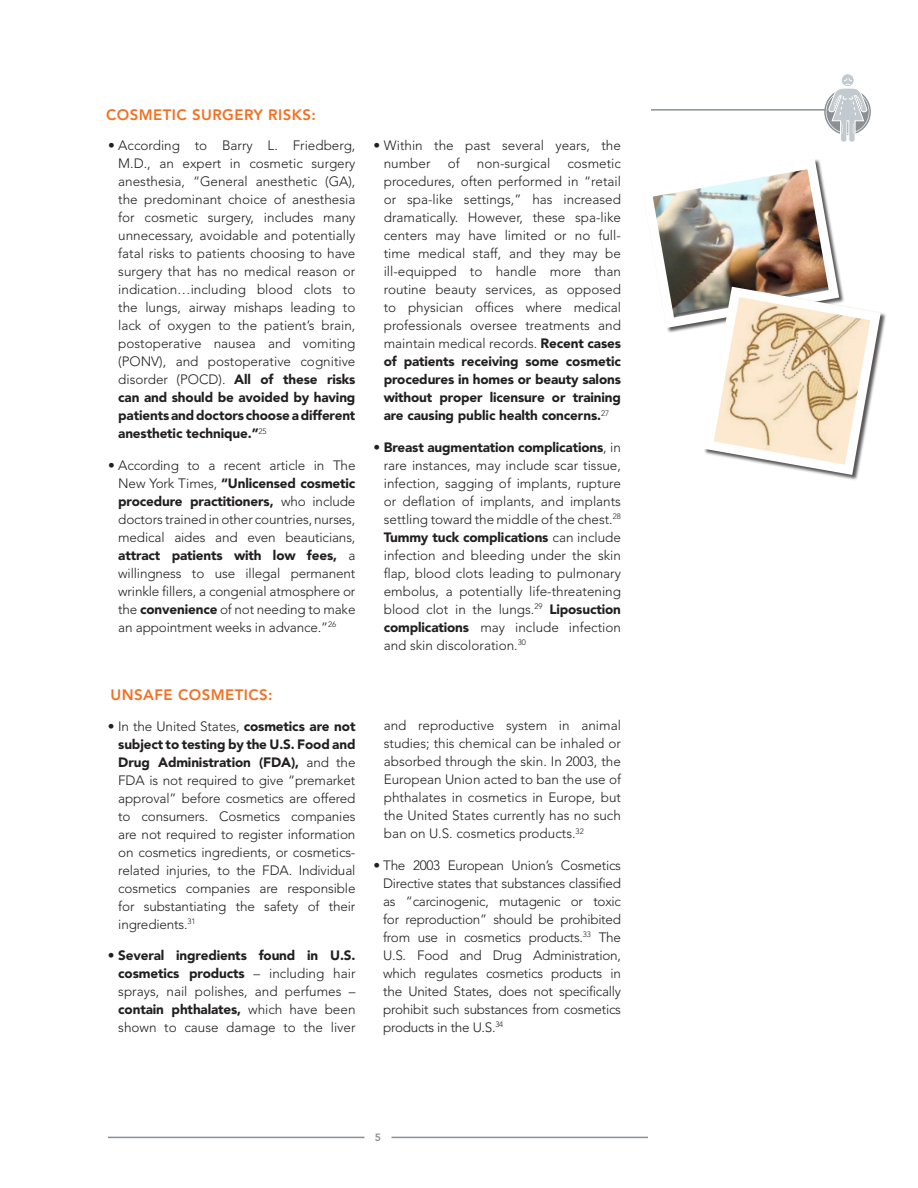
<style>
.page{position:relative;width:918px;height:1188px;background:#fff}
.page>*{position:absolute;margin:0;border:0;box-sizing:border-box;transform-origin:0 0}
.t1{font:800 15px "Avenir";letter-spacing:.03em;color:#f37022}
.t2{font:300 13.5px/18px "Avenir";color:#221f1f;text-align:justify}
.t3{font:800 10.5px "Avenir";color:#8c9095}
.s1{font-weight:900}
</style>
<div class="page">
<hr style="left:108px;top:1137px;width:257px;height:1px;background:#8c9095">
<hr style="left:392px;top:1137px;width:256px;height:1px;background:#8c9095">
<img style="left:652px;top:159px;width:234px;height:321px">
<hr style="left:651px;top:109px;width:189px;height:2px;background:#8c9095">
<div style="left:824px;top:88px;width:47px;height:47px;border:2px solid #8c9095;border-radius:50%"></div>
<svg style="left:826px;top:91px;width:43px;height:42px"></svg>
<div style="left:841px;top:74px;width:13px;height:13px;background:#c2cacf;border-radius:50%"></div>
<div style="left:841px;top:74px;width:13px;height:13px;border:1px solid #fff;border-radius:50%"></div>
<svg style="left:828px;top:77px;width:40px;height:65px"></svg>
<p class="t1" style="left:106px;top:108px;width:211px">COSMETIC SURGERY RISKS:</p>
<p class="t2" style="left:118px;top:137px;width:239px;text-indent:-10px">• According to Barry L. Friedberg, M.D., an expert in cosmetic surgery anesthesia, “General anesthetic (GA), the predominant choice of anesthesia for cosmetic surgery, includes many unnecessary, avoidable and potentially fatal risks to patients choosing to have surgery that has no medical reason or indication…including blood clots to the lungs, airway mishaps leading to lack of oxygen to the patient’s brain, postoperative nausea and vomiting (PONV), and postoperative cognitive disorder (POCD). <span class="s1">All of these risks can and should be avoided by having patients and doctors choose a different anesthetic technique.”</span><sup>25</sup></p>
<p class="t2" style="left:118px;top:456px;width:239px;text-indent:-10px">• According to a recent article in The New York Times, <span class="s1">“Unlicensed cosmetic procedure practitioners,</span> who include doctors trained in other countries, nurses, medical aides and even beauticians, <span class="s1">attract patients with low fees,</span> a willingness to use illegal permanent wrinkle fillers, a congenial atmosphere or the <span class="s1">convenience</span> of not needing to make an appointment weeks in advance.”<sup>26</sup></p>
<p class="t1" style="left:110px;top:689px;width:164px">UNSAFE COSMETICS:</p>
<p class="t2" style="left:118px;top:717px;width:239px;text-indent:-10px">• In the United States, <span class="s1">cosmetics are not subject to testing by the U.S. Food and Drug Administration (FDA),</span> and the FDA is not required to give “premarket approval” before cosmetics are offered to consumers. Cosmetics companies are not required to register information on cosmetics ingredients, or cosmetics&shy;related injuries, to the FDA. Individual cosmetics companies are responsible for substantiating the safety of their ingredients.<sup>31</sup></p>
<p class="t2" style="left:118px;top:947px;width:239px;text-indent:-10px">• <span class="s1">Several ingredients found in U.S. cosmetics products</span> – including hair sprays, nail polishes, and perfumes – <span class="s1">contain phthalates,</span> which have been shown to cause damage to the liver</p>
<p class="t2" style="left:384px;top:137px;width:239px;text-indent:-10px">• Within the past several years, the number</p>
<p class="t2" style="left:448px;top:156px;width:14px">of</p>
<p class="t2" style="left:477px;top:156px;width:75px">non-surgical</p>
<p class="t2" style="left:384px;top:156px;width:239px;text-indent:184px">cosmetic procedures, often performed in “retail or spa-like settings,” has increased dramatically. However, these spa-like centers may have limited or no full&shy;time medical staff, and they may be ill-equipped to handle more than routine beauty services, as opposed to physician offices where medical professionals oversee treatments and maintain medical records. <span class="s1">Recent cases of patients receiving some cosmetic procedures in homes or beauty salons without proper licensure or training are causing public health concerns.</span><sup>27</sup></p>
<p class="t2" style="left:384px;top:438px;width:239px;text-indent:-10px">• <span class="s1">Breast augmentation complications</span>, in rare instances, may include scar tissue, infection, sagging of implants, rupture or deflation of implants, and implants settling toward the middle of the chest.<sup>28<br></sup><span class="s1">Tummy tuck complications</span> can include infection and bleeding under the skin flap, blood clots leading to pulmonary embolus, a potentially life-threatening blood clot in the lungs.<sup>29</sup> <span class="s1">Liposuction complications</span> may include infection and skin discoloration.<sup>30</sup></p>
<p class="t2" style="left:384px;top:717px;width:239px">and reproductive system in animal studies; this chemical can be inhaled or absorbed through the skin. In 2003, the European Union acted to ban the use of phthalates in cosmetics in Europe, but the United States currently has no such ban on U.S. cosmetics products.<sup>32</sup></p>
<p class="t2" style="left:383px;top:856px;width:239px;text-indent:-10px">• The 2003 European Union’s Cosmetics Directive states that substances classified as “carcinogenic, mutagenic or toxic for reproduction” should be prohibited from use in cosmetics products.<sup>33</sup> The U.S. Food and Drug Administration, which regulates cosmetics products in the United States, does not specifically prohibit such substances from cosmetics products in the U.S.<sup>34</sup></p>
<p class="t3" style="left:375px;top:1133px;width:8px">5</p>
</div>
